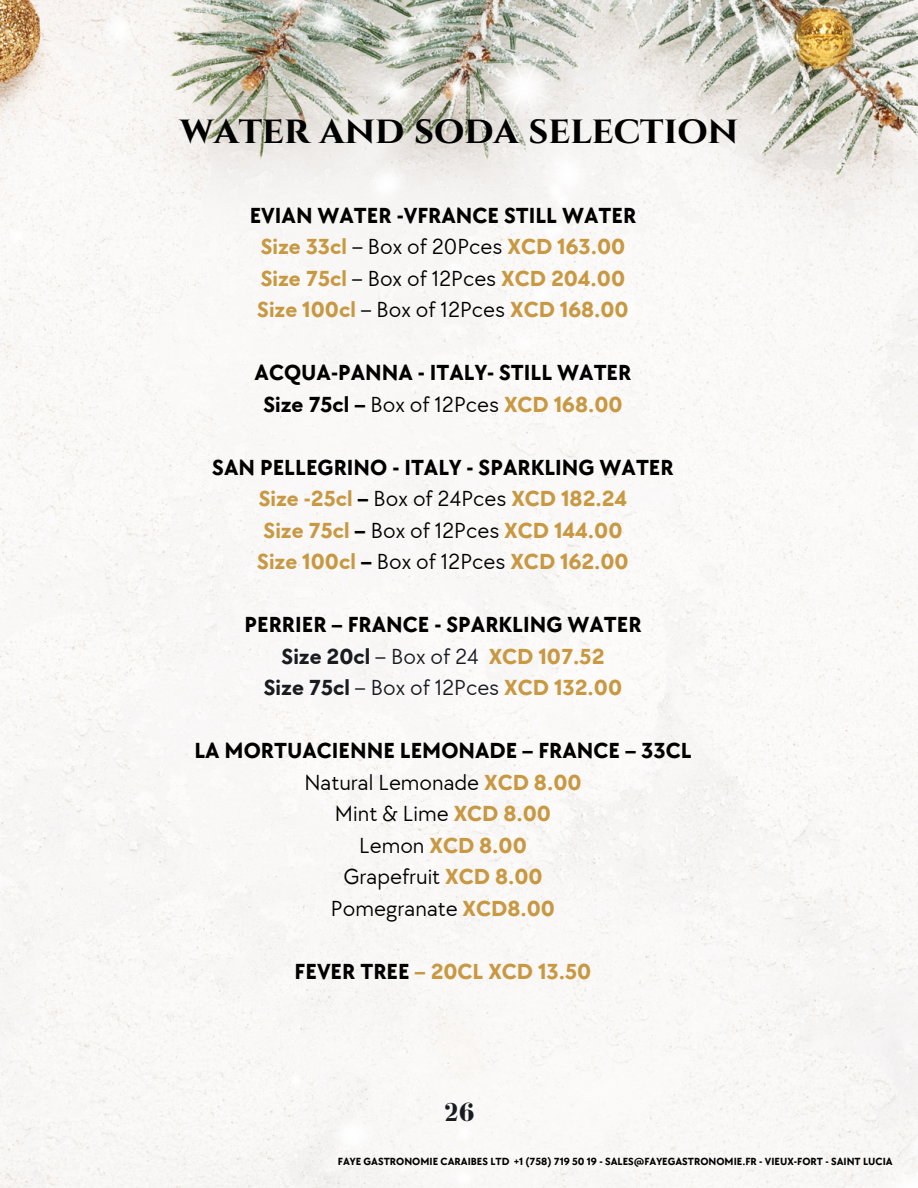
<style>
.page{position:relative;width:918px;height:1188px;background:#fff}
.page>*{position:absolute;margin:0;border:0;box-sizing:border-box;transform-origin:0 0}
.t1{font:700 39px "Cinzel";color:#000}
.t2{font:700 27px "Bodoni FLF";color:#181b20}
.t3{font:700 22.5px "TT Chocolates";color:#c89842}
.t4{font:700 22.5px "TT Chocolates";color:#000}
.t5{font:22.5px "TT Chocolates";color:#000}
.t6{font:22.5px "TT Chocolates";color:#181b20}
.t7{font:700 10.65px "TT Chocolates";color:#000}
.s1{font-weight:400;color:#000}
.s2{font-weight:700}
.s3{font-weight:700;color:#c89842}
.s4{color:#000}
.s5{color:#181b20}
.s6{font-weight:400;color:#181b20}
</style>
<div class="page">
<img style="left:0;top:0;width:918px;height:1188px">
<p class="t1" style="left:180px;top:105px;width:560px">WATER AND SODA SELECTION</p>
<p class="t4" style="left:250px;top:203px;width:388px">EVIAN WATER -VFRANCE STILL WATER</p>
<p class="t3" style="left:261px;top:234px;width:366px">Size 33cl <span class="s1">– Box of 20Pces</span> XCD 163.00</p>
<p class="t3" style="left:261px;top:266px;width:366px">Size 75cl <span class="s1">– Box of 12Pces</span> XCD 204.00</p>
<p class="t3" style="left:257px;top:297px;width:373px">Size 100cl <span class="s1">– Box of 12Pces</span> XCD 168.00</p>
<p class="t4" style="left:255px;top:360px;width:378px">ACQUA-PANNA - ITALY- STILL WATER</p>
<p class="t5" style="left:263px;top:392px;width:361px"><span class="s2">Size 75cl –</span> Box of 12Pces <span class="s3">XCD 168.00</span></p>
<p class="t4" style="left:212px;top:455px;width:463px">SAN PELLEGRINO - ITALY - SPARKLING WATER</p>
<p class="t3" style="left:259px;top:486px;width:370px">Size -25cl <span class="s4">–</span> <span class="s1">Box of 24Pces</span> XCD 182.24</p>
<p class="t3" style="left:264px;top:518px;width:360px">Size 75cl <span class="s4">–</span> <span class="s1">Box of 12Pces</span> XCD 144.00</p>
<p class="t3" style="left:257px;top:549px;width:373px">Size 100cl <span class="s4">–</span> <span class="s1">Box of 12Pces</span> XCD 162.00</p>
<p class="t4" style="left:244px;top:612px;width:399px">PERRIER – FRANCE - SPARKLING WATER</p>
<p class="t3" style="left:282px;top:644px;width:324px"><span class="s5">Size 20cl</span> <span class="s6">– Box of 24</span> XCD 107.52</p>
<p class="t6" style="left:264px;top:675px;width:360px"><span class="s2">Size 75cl</span> – Box of 12Pces <span class="s3">XCD 132.00</span></p>
<p class="t4" style="left:194px;top:738px;width:499px">LA MORTUACIENNE LEMONADE – FRANCE – 33CL</p>
<p class="t5" style="left:304px;top:770px;width:279px">Natural Lemonade <span class="s3">XCD 8.00</span></p>
<p class="t5" style="left:335px;top:801px;width:218px">Mint &amp; Lime <span class="s3">XCD 8.00</span></p>
<p class="t3" style="left:359px;top:833px;width:169px"><span class="s1">Lemon</span> XCD 8.00</p>
<p class="t5" style="left:343px;top:864px;width:201px">Grapefruit <span class="s3">XCD 8.00</span></p>
<p class="t5" style="left:331px;top:896px;width:226px">Pomegranate <span class="s3">XCD8.00</span></p>
<p class="t3" style="left:295px;top:959px;width:298px"><span class="s4">FEVER TREE</span> – 20CL XCD 13.50</p>
<p class="t2" style="left:443px;top:1097px;width:33px">26</p>
<p class="t7" style="left:338px;top:1156px;width:556px">FAYE GASTRONOMIE CARAIBES LTD +1 (758) 719 50 19 - SALES@FAYEGASTRONOMIE.FR - VIEUX-FORT - SAINT LUCIA</p>
</div>
